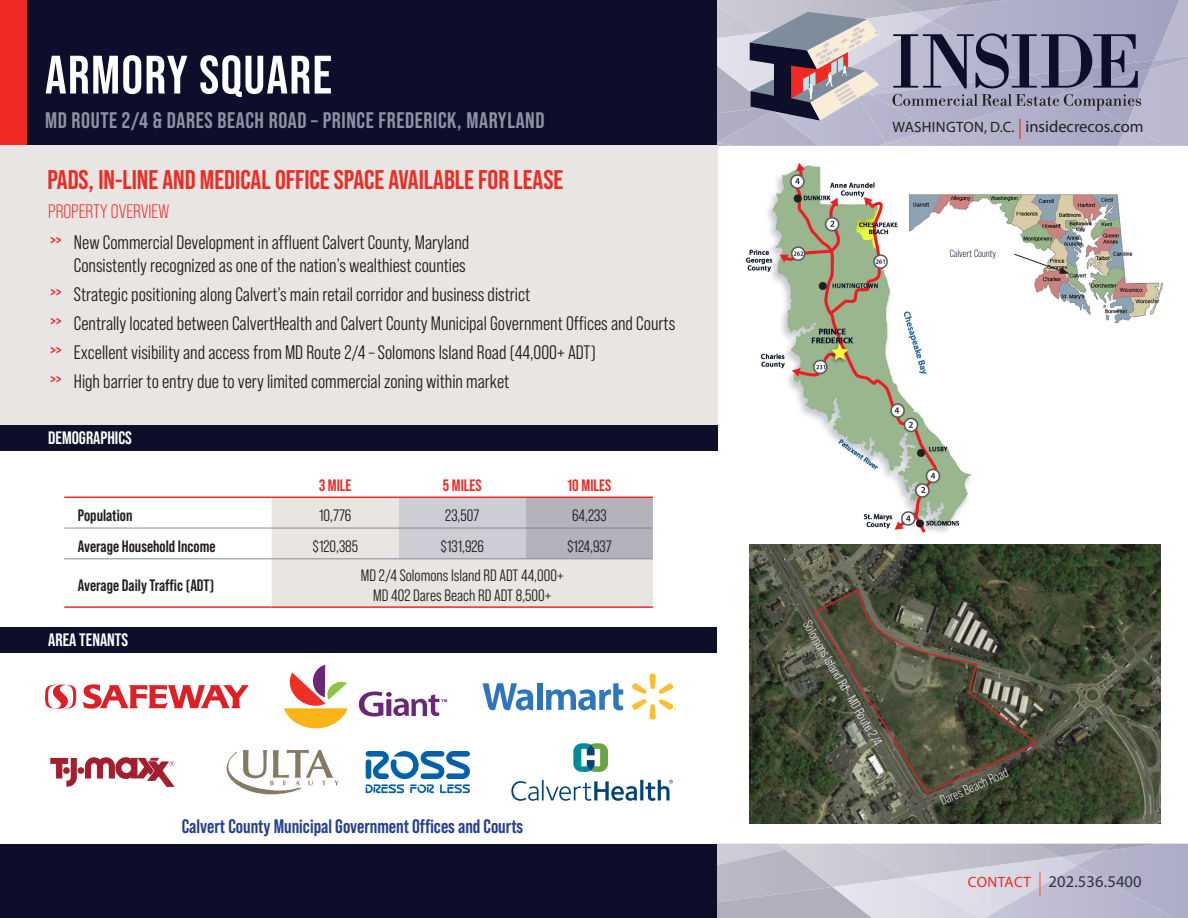
<style>
.page{position:relative;width:1188px;height:918px;background:#fff}
.page>*{position:absolute;margin:0;border:0;box-sizing:border-box;transform-origin:0 0}
.t1{font:700 54px "Bebas Neue Pro";letter-spacing:.025em;color:#fff}
.t2{font:700 27px "Bebas Neue Pro";color:#ee2a23}
.t3{font:700 22.5px "Bebas Neue Pro";letter-spacing:.025em;color:#8a94a2}
.t4{font:19.5px/23.4px "Bebas Neue Pro Middle";color:#231f20;text-align:right}
.t5{font:700 19.5px "Bebas Neue Pro";color:#253f8e}
.t6{font:19.5px "Bebas Neue Pro";color:#ee2a23}
.t7{font:700 18px "Bebas Neue Pro";color:#fff}
.t8{font:16.5px/19.8px "Bebas Neue Pro Middle";color:#231f20;text-align:center}
.t9{font:700 16.5px "Bebas Neue Pro";color:#231f20}
.t10{font:16.5px "Myriad Pro";color:#231f20}
.t11{font:16.5px "Myriad Pro";letter-spacing:.01em;color:#323044}
.t12{font:700 16.5px "Bebas Neue Pro";color:#ee2a23}
.t13{font:13.5px "Bebas Neue Pro";color:#fff}
.t14{font:10.5px "Bebas Neue Pro";color:#0c0e2a}
.s1{font-size:15px}
.s2{font-size:20.1px;color:#ee2a23}
.s3{font-size:15px;color:#ee2a23}
.s4{font-size:24.75px;color:#f1613f}
</style>
<div class="page">
<img style="left:1060px;top:857px;width:17px;height:9px">
<img style="left:833px;top:877px;width:149px;height:41px">
<img style="left:988px;top:866px;width:191px;height:52px">
<svg style="left:982px;top:916px;width:12px;height:2px"></svg>
<img style="left:1060px;top:844px;width:56px;height:13px">
<img style="left:959px;top:844px;width:101px;height:26px">
<img style="left:907px;top:844px;width:52px;height:33px">
<img style="left:717px;top:850px;width:116px;height:52px">
<img style="left:778px;top:844px;width:7px;height:6px">
<img style="left:785px;top:844px;width:122px;height:43px">
<img style="left:1103px;top:844px;width:57px;height:7px">
<img style="left:914px;top:12px;width:253px;height:134px">
<img style="left:717px;top:42px;width:33px;height:65px">
<img style="left:1127px;top:93px;width:23px;height:32px">
<img style="left:961px;top:93px;width:166px;height:53px">
<img style="left:931px;top:0;width:254px;height:75px">
<img style="left:879px;top:21px;width:154px;height:54px">
<img style="left:888px;top:130px;width:73px;height:16px">
<img style="left:914px;top:0;width:79px;height:12px">
<img style="left:814px;top:0;width:100px;height:25px">
<img style="left:762px;top:0;width:52px;height:12px">
<img style="left:717px;top:0;width:45px;height:42px">
<img style="left:957px;top:0;width:151px;height:6px">
<img style="left:1150px;top:55px;width:38px;height:14px">
<img style="left:1066px;top:60px;width:88px;height:33px">
<img style="left:879px;top:75px;width:187px;height:55px">
<div style="left:717px;top:110px;width:57px;height:36px;background:#b3b2c8"></div>
<img style="left:879px;top:95px;width:54px;height:48px">
<div style="left:774px;top:96px;width:112px;height:50px;background:#b8b7ce"></div>
<img style="left:717px;top:143px;width:25px;height:3px">
<div style="left:0;top:844px;width:717px;height:74px;background:#0c0e2a"></div>
<svg style="left:893px;top:33px;width:245px;height:55px;background:#797993"></svg>
<svg style="left:892px;top:94px;width:249px;height:17px;background:#9593a9"></svg>
<svg style="left:750px;top:12px;width:129px;height:109px;background:#9d949e"></svg>
<div style="left:0;top:0;width:717px;height:146px;background:#0c0e2a"></div>
<div style="left:0;top:0;width:27px;height:146px;background:#ee2a23"></div>
<div style="left:0;top:146px;width:717px;height:279px;background:#e9e5e3"></div>
<div style="left:0;top:425px;width:717px;height:25px;background:#0c0e2a"></div>
<div style="left:0;top:627px;width:717px;height:25px;background:#0c0e2a"></div>
<svg style="left:272px;top:498px;width:381px;height:108px;background:#d9d6d8"></svg>
<hr style="left:64px;top:497px;width:208px;height:1px;background:#ee2a23">
<hr style="left:272px;top:497px;width:127px;height:1px;background:#ee2a23">
<hr style="left:399px;top:497px;width:127px;height:1px;background:#ee2a23">
<hr style="left:526px;top:497px;width:127px;height:1px;background:#ee2a23">
<hr style="left:64px;top:528px;width:208px;height:1px;background:#7e8c9b">
<hr style="left:272px;top:528px;width:127px;height:1px;background:#7e8c9b">
<hr style="left:399px;top:528px;width:127px;height:1px;background:#7e8c9b">
<hr style="left:526px;top:528px;width:127px;height:1px;background:#7e8c9b">
<hr style="left:64px;top:606px;width:208px;height:2px;background:#ee2a23">
<hr style="left:272px;top:606px;width:127px;height:2px;background:#ee2a23">
<hr style="left:399px;top:606px;width:127px;height:2px;background:#ee2a23">
<hr style="left:526px;top:606px;width:127px;height:2px;background:#ee2a23">
<hr style="left:64px;top:558px;width:208px;height:1px;background:#7e8c9b">
<hr style="left:272px;top:558px;width:127px;height:1px;background:#7e8c9b">
<hr style="left:399px;top:558px;width:127px;height:1px;background:#7e8c9b">
<hr style="left:526px;top:558px;width:127px;height:1px;background:#7e8c9b">
<svg style="left:83px;top:684px;width:166px;height:25px"></svg>
<svg style="left:45px;top:684px;width:32px;height:25px"></svg>
<svg style="left:483px;top:683px;width:50px;height:28px"></svg>
<svg style="left:546px;top:683px;width:78px;height:28px"></svg>
<div style="left:537px;top:683px;width:5px;height:27px;background:#2873ba"></div>
<svg style="left:632px;top:674px;width:44px;height:46px"></svg>
<svg style="left:284px;top:665px;width:63px;height:63px"></svg>
<svg style="left:359px;top:691px;width:88px;height:26px"></svg>
<svg style="left:573px;top:743px;width:35px;height:29px"></svg>
<svg style="left:511px;top:780px;width:162px;height:21px"></svg>
<svg style="left:226px;top:750px;width:113px;height:45px"></svg>
<svg style="left:50px;top:757px;width:125px;height:30px"></svg>
<svg style="left:366px;top:751px;width:104px;height:42px"></svg>
<img style="left:745px;top:163px;width:227px;height:370px">
<img style="left:909px;top:193px;width:254px;height:130px">
<img style="left:750px;top:545px;width:411px;height:279px">
<svg style="left:812px;top:590px;width:226px;height:208px;background:#535442"></svg>
<svg style="left:1013px;top:253px;width:56px;height:21px"></svg>
<p class="t1" style="left:45px;top:44px;width:288px">ARMORY SQUARE</p>
<p class="t3" style="left:45px;top:107px;width:501px">MD ROUTE 2/4 &amp; DARES BEACH ROAD – PRINCE FREDERICK, MARYLAND</p>
<p class="t2" style="left:47px;top:164px;width:517px">PADS, IN-LINE AND MEDICAL OFFICE SPACE AVAILABLE FOR LEASE</p>
<p class="t6" style="left:48px;top:201px;width:123px">PROPERTY OVERVIEW</p>
<p class="t4" style="left:50px;top:231px;width:421px"><sup>&gt;&gt;</sup> New Commercial Development in affluent Calvert County, Maryland<br>Consistently recognized as one of the nation’s wealthiest counties</p>
<p class="t4" style="left:50px;top:283px;width:481px"><sup>&gt;&gt;</sup> Strategic positioning along Calvert’s main retail corridor and business district</p>
<p class="t4" style="left:50px;top:312px;width:627px"><sup>&gt;&gt;</sup> Centrally located between CalvertHealth and Calvert County Municipal Government Offices and Courts</p>
<p class="t4" style="left:50px;top:340px;width:547px"><sup>&gt;&gt;</sup> Excellent visibility and access from MD Route 2/4 – Solomons Island Road (44,000+ ADT)</p>
<p class="t4" style="left:50px;top:369px;width:461px"><sup>&gt;&gt;</sup> High barrier to entry due to very limited commercial zoning within market</p>
<p class="t7" style="left:48px;top:427px;width:85px">DEMOGRAPHICS</p>
<p class="t12" style="left:319px;top:476px;width:34px">3 MILE</p>
<p class="t12" style="left:443px;top:476px;width:40px">5 MILES</p>
<p class="t12" style="left:567px;top:476px;width:45px">10 MILES</p>
<p class="t9" style="left:78px;top:506px;width:56px">Population</p>
<p class="t8" style="left:319px;top:505px;width:34px">10,776</p>
<p class="t8" style="left:445px;top:505px;width:35px">23,507</p>
<p class="t8" style="left:572px;top:505px;width:36px">64,233</p>
<p class="t9" style="left:78px;top:537px;width:139px">Average Household Income</p>
<p class="t8" style="left:312px;top:536px;width:47px">$120,385</p>
<p class="t8" style="left:440px;top:536px;width:45px">$131,926</p>
<p class="t8" style="left:567px;top:536px;width:46px">$124,937</p>
<p class="t9" style="left:78px;top:576px;width:138px">Average Daily Traffic (ADT)</p>
<p class="t8" style="left:361px;top:566px;width:204px">MD 2/4 Solomons Island RD ADT 44,000+<br>MD 402 Dares Beach RD ADT 8,500+</p>
<p class="t7" style="left:48px;top:629px;width:81px">AREA TENANTS</p>
<p class="t5" style="left:182px;top:815px;width:343px">Calvert County Municipal Government Offices and Courts</p>
<p class="t10" style="left:893px;top:117px;width:253px"><span class="s1">WASHINGTON, D.C.</span> <span class="s2">|</span> insidecrecos.com</p>
<p class="t14" style="left:950px;top:248px;width:48px">Calvert County</p>
<p class="t13" style="left:814px;top:618px;width:144px;rotate:60deg">Solomons Island Rd – MD Route 2/4</p>
<p class="t13" style="left:938px;top:794px;width:75px;rotate:-24deg">Dares Beach Road</p>
<p class="t11" style="left:968px;top:871px;width:175px"><span class="s3">CONTACT</span> <span class="s4">|</span> 202.536.5400</p>
</div>
